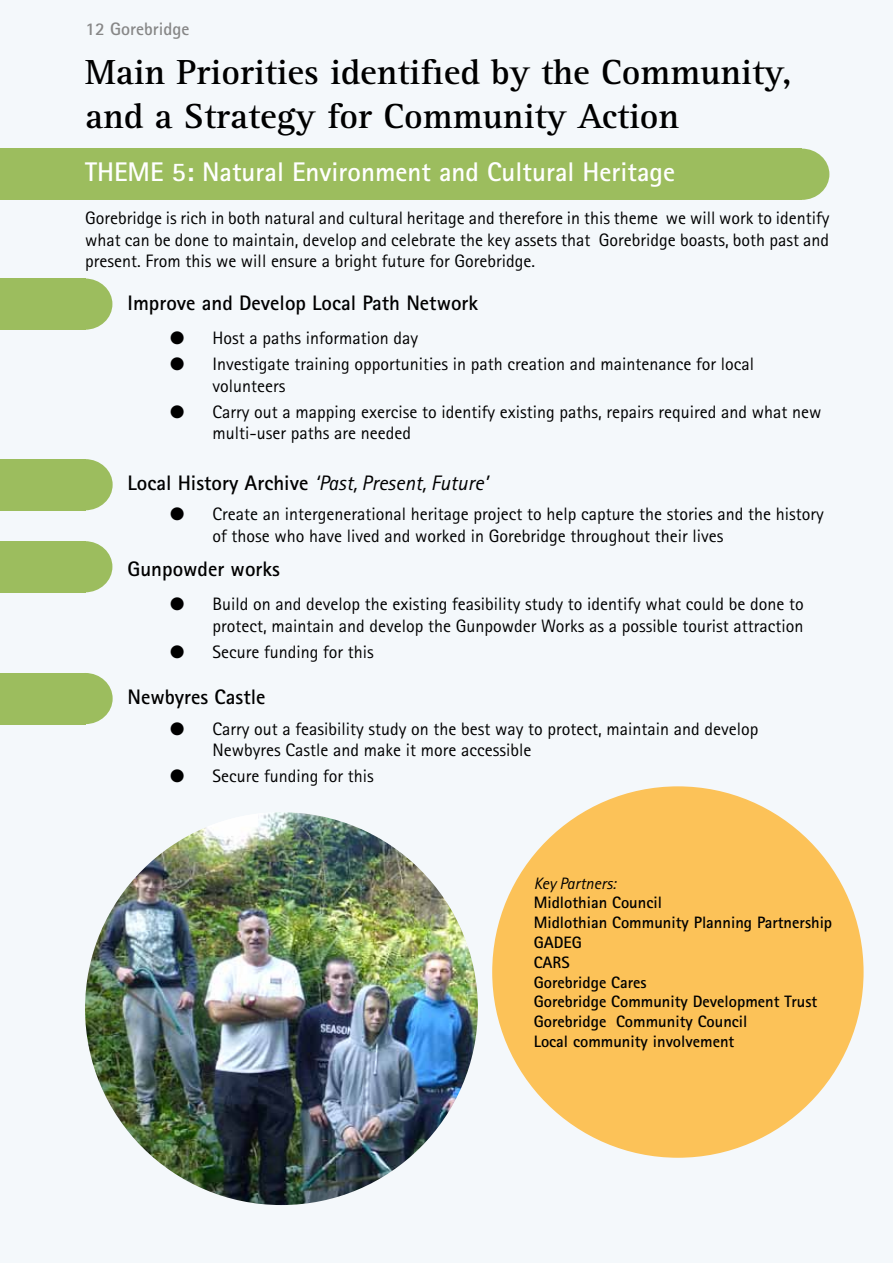
<style>
.page{position:relative;width:893px;height:1263px;background:#f4f8fb}
.page>*{position:absolute;margin:0;border:0;box-sizing:border-box;transform-origin:0 0}
.t1{font:700 36px/43.2px "Rotis Serif";color:#000}
.t2{font:700 27px "Rotis Sans Serif";color:#fff}
.t3{font:700 21px "Rotis Sans Serif";color:#000}
.t4{font:italic 21px "Rotis Sans Serif";color:#000}
.t5{font:18px/21.6px "Rotis Sans Serif";color:#000}
.t6{font:700 18px "Rotis Sans Serif";color:#878787}
.t7{font:700 16.5px/19.8px "Rotis Sans Serif";color:#000}
.t8{font:italic 16.5px "Rotis Sans Serif";color:#000}
.s1{font-weight:700;font-style:normal}
</style>
<div class="page">
<div style="left:0;top:149px;width:802px;height:51px;background:#9cbd5e"></div>
<div style="left:774px;top:149px;width:55px;height:51px;background:#9cbd5e;border-radius:50%"></div>
<div style="left:0;top:279px;width:85px;height:51px;background:#9cbd5e"></div>
<div style="left:58px;top:279px;width:54px;height:51px;background:#9cbd5e;border-radius:50%"></div>
<div style="left:0;top:459px;width:85px;height:51px;background:#9cbd5e"></div>
<div style="left:58px;top:459px;width:55px;height:51px;background:#9cbd5e;border-radius:50%"></div>
<div style="left:0;top:541px;width:85px;height:51px;background:#9cbd5e"></div>
<div style="left:58px;top:541px;width:54px;height:51px;background:#9cbd5e;border-radius:50%"></div>
<div style="left:0;top:673px;width:85px;height:51px;background:#9cbd5e"></div>
<div style="left:58px;top:673px;width:55px;height:51px;background:#9cbd5e;border-radius:50%"></div>
<img style="left:85px;top:812px;width:393px;height:393px;border-radius:196px">
<div style="left:492px;top:786px;width:372px;height:372px;background:#fcc258;border-radius:50%"></div>
<p class="t6" style="left:86px;top:18px;width:105px">12 Gorebridge</p>
<h1 class="t1" style="left:85px;top:52px;width:708px">Main Priorities identified by the Community, and a Strategy for Community Action</h1>
<h2 class="t2" style="left:85px;top:155px;width:591px">THEME 5: Natural Environment and Cultural Heritage</h2>
<p class="t5" style="left:85px;top:207px;width:746px;text-align:justify">Gorebridge is rich in both natural and cultural heritage and therefore in this theme we will work to identify what can be done to maintain, develop and celebrate the key assets that Gorebridge boasts, both past and present. From this we will ensure a bright future for Gorebridge.</p>
<p class="t3" style="left:128px;top:290px;width:352px">Improve and Develop Local Path Network</p>
<p class="t5" style="left:170px;top:327px;width:250px">● Host a paths information day</p>
<p class="t5" style="left:213px;top:353px;width:543px;text-indent:-43px">● Investigate training opportunities in path creation and maintenance for local volunteers</p>
<p class="t5" style="left:213px;top:401px;width:610px;text-indent:-43px">● Carry out a mapping exercise to identify existing paths, repairs required and what new multi-user paths are needed</p>
<p class="t4" style="left:128px;top:471px;width:362px"><span class="s1">Local History Archive</span> ‘Past, Present, Future’</p>
<p class="t5" style="left:213px;top:503px;width:613px;text-indent:-43px">● Create an intergenerational heritage project to help capture the stories and the history of those who have lived and worked in Gorebridge throughout their lives</p>
<p class="t3" style="left:128px;top:555px;width:154px">Gunpowder works</p>
<p class="t5" style="left:170px;top:593px;width:635px;text-align:right">● Build on and develop the existing feasibility study to identify what could be done to protect, maintain and develop the Gunpowder Works as a possible tourist attraction</p>
<p class="t5" style="left:170px;top:641px;width:205px">● Secure funding for this</p>
<p class="t3" style="left:128px;top:684px;width:139px">Newbyres Castle</p>
<p class="t5" style="left:213px;top:717px;width:547px;text-indent:-43px">● Carry out a feasibility study on the best way to protect, maintain and develop<br>Newbyres Castle and make it more accessible</p>
<p class="t5" style="left:170px;top:765px;width:205px">● Secure funding for this</p>
<p class="t8" style="left:534px;top:873px;width:84px">Key Partners:</p>
<p class="t7" style="left:534px;top:893px;width:300px">Midlothian Council<br>Midlothian Community Planning Partnership<br>GADEG<br>CARS<br>Gorebridge Cares<br>Gorebridge Community Development Trust<br>Gorebridge Community Council<br>Local community involvement</p>
</div>
